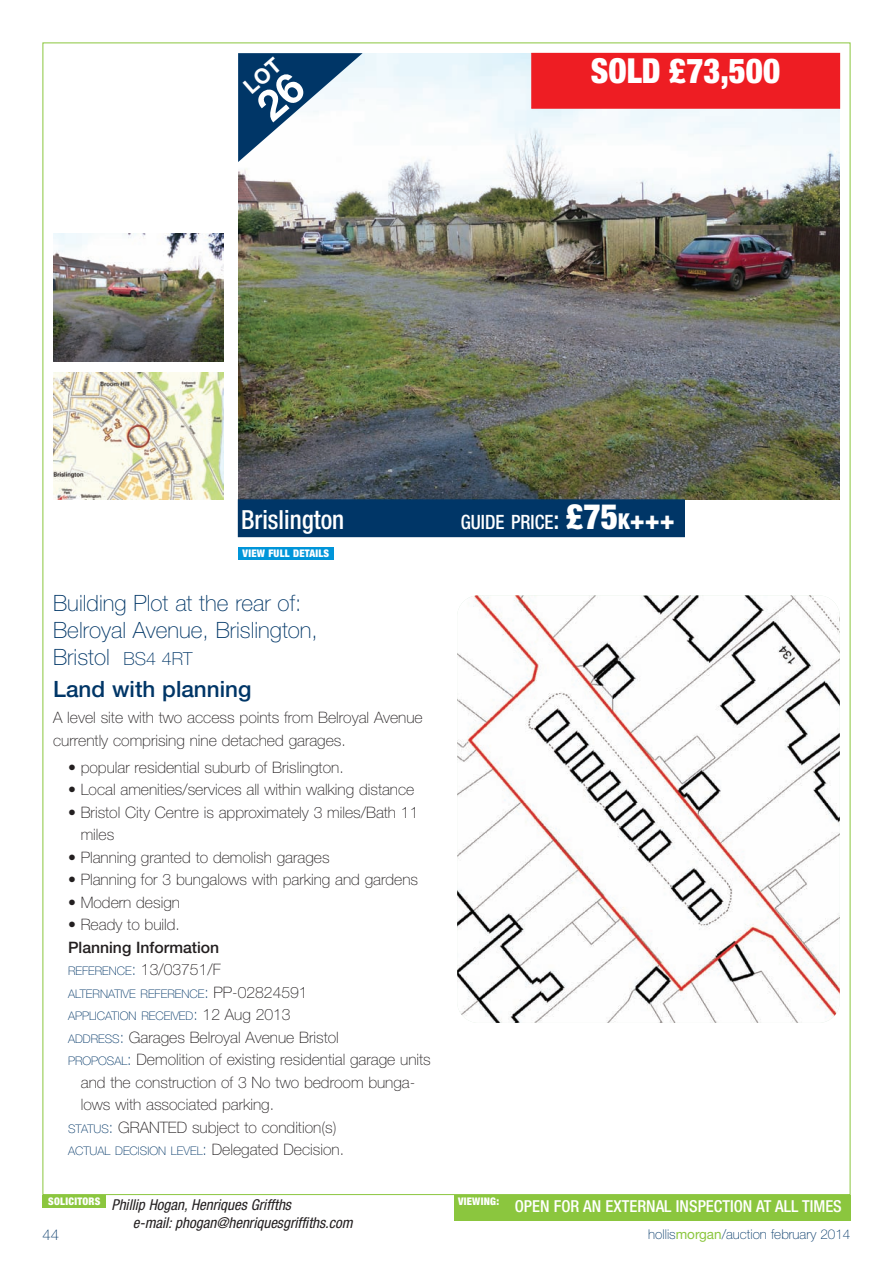
<style>
.page{position:relative;width:893px;height:1263px;background:#fff}
.page>*{position:absolute;margin:0;border:0;box-sizing:border-box;transform-origin:0 0}
.t1{font:900 condensed 34.5px "Helvetica Neue";color:#fff;scale:.95 1}
.t2{font:500 condensed 26.4px "Helvetica Neue";color:#fff;scale:.95 1}
.t3{font:100 22.5px/27px "Helvetica Neue";color:#003667}
.t4{font:500 22.5px "Helvetica Neue";color:#003667}
.t5{font:500 condensed 19.8px "Helvetica Neue";color:#fff;scale:.95 1}
.t6{font:500 condensed 16.5px "Helvetica Neue";color:#fff}
.t7{font:100 15.75px/22.5px "Helvetica Neue";color:#231f20}
.t8{font:500 15.75px/22.5px "Helvetica Neue";color:#231f20}
.t9{font:italic condensed 15px/18px "Helvetica Neue";color:#231f20}
.t10{font:100 15px "Helvetica Neue";color:#003667}
.t11{font:100 13.5px "Helvetica Neue";color:#003667}
.t12{font:100 11.85px/22.5px "Helvetica Neue";color:#003667}
.t13{font:900 condensed 10.5px "Helvetica Neue";letter-spacing:.025em;color:#fff}
.s1{font-size:26.4px}
.s2{font-weight:900;font-size:35.1px}
.s3{font-weight:900;font-size:21.9px}
.s4{font-weight:900;font-size:26.4px}
.s5{font-size:18px}
.s6{font-weight:100;font-size:11.85px;color:#003667}
.s7{font-weight:100;color:#003667}
.s8{font-weight:100}
.s9{font-size:15.75px}
.s10{font-size:15.75px;color:#231f20}
.s11{font-size:11.85px;color:#003667}
.s12{color:#003667}
.s13{font-weight:400;color:#8bc63e}
</style>
<div class="page">
<div style="left:454px;top:1195px;width:397px;height:26px;background:#8bc63e"></div>
<div style="left:43px;top:1195px;width:63px;height:13px;background:#8bc63e"></div>
<img style="left:238px;top:53px;width:602px;height:447px">
<div style="left:238px;top:500px;width:446px;height:37px;background:#003667"></div>
<img style="left:457px;top:595px;width:383px;height:428px;border-radius:21px">
<img style="left:53px;top:234px;width:170px;height:127px">
<img style="left:53px;top:372px;width:170px;height:128px">
<div style="left:238px;top:547px;width:96px;height:13px;background:#0095d9"></div>
<div style="left:532px;top:53px;width:308px;height:55px;background:#ee1d23"></div>
<svg style="left:238px;top:53px;width:125px;height:109px"></svg>
<h1 class="t1" style="left:591px;top:58px;width:200px">SOLD £73,500</h1>
<h2 class="t2" style="left:241px;top:510px;width:110px">Brislington</h2>
<p class="t5" style="left:461px;top:515px;width:227px">GUIDE PRICE<span class="s1">:</span> <span class="s2">£75</span><span class="s3">K</span><span class="s4">+++</span></p>
<p class="t13" style="left:243px;top:550px;width:88px">VIEW FULL DETAILS</p>
<h3 class="t3" style="left:53px;top:592px;width:266px">Building Plot at the rear of:<br>Belroyal Avenue, Brislington,<br>Bristol <span class="s5">BS4 4RT</span></h3>
<h3 class="t4" style="left:53px;top:681px;width:200px">Land with planning</h3>
<p class="t7" style="left:53px;top:708px;width:371px">A level site with two access points from Belroyal Avenue currently comprising nine detached garages.</p>
<p class="t7" style="left:68px;top:757px;width:277px">• popular residential suburb of Brislington.</p>
<p class="t7" style="left:68px;top:780px;width:348px">• Local amenities/services all within walking distance</p>
<p class="t7" style="left:81px;top:802px;width:339px;text-indent:-13px">• Bristol City Centre is approximately 3 miles/Bath 11 miles</p>
<p class="t7" style="left:68px;top:847px;width:263px">• Planning granted to demolish garages</p>
<p class="t7" style="left:68px;top:870px;width:352px">• Planning for 3 bungalows with parking and gardens</p>
<p class="t7" style="left:68px;top:892px;width:113px">• Modern design</p>
<p class="t7" style="left:68px;top:915px;width:113px">• Ready to build.</p>
<p class="t8" style="left:68px;top:937px;width:154px">Planning Information<br><span class="s6">REFERENCE</span><span class="s7">:</span> <span class="s8">13/03751/F</span></p>
<p class="t12" style="left:68px;top:983px;width:241px">ALTERNATIVE REFERENCE<span class="s9">:</span> <span class="s10">PP-02824591<br></span>APPLICATION RECEIVED<span class="s9">:</span> <span class="s10">12 Aug 2013</span></p>
<p class="t7" style="left:68px;top:1027px;width:272px"><span class="s11">ADDRESS</span><span class="s12">:</span> Garages Belroyal Avenue Bristol</p>
<p class="t7" style="left:68px;top:1050px;width:364px"><span class="s11">PROPOSAL</span><span class="s12">:</span> Demolition of existing residential garage units</p>
<p class="t7" style="left:81px;top:1072px;width:336px">and the construction of 3 No two bedroom bunga-</p>
<p class="t7" style="left:81px;top:1095px;width:195px">lows with associated parking.</p>
<p class="t7" style="left:68px;top:1117px;width:270px"><span class="s11">STATUS</span><span class="s12">:</span> GRANTED subject to condition(s)</p>
<p class="t12" style="left:68px;top:1141px;width:278px">ACTUAL DECISION LEVEL<span class="s9">:</span> <span class="s10">Delegated Decision.</span></p>
<p class="t13" style="left:48px;top:1197px;width:54px">SOLICITORS</p>
<p class="t10" style="left:43px;top:1229px;width:18px">44</p>
<p class="t11" style="left:648px;top:1229px;width:204px">hollis<span class="s13">morgan</span>/auction february 2014</p>
<p class="t13" style="left:458px;top:1197px;width:43px">VIEWING:</p>
<p class="t9" style="left:133px;top:1197px;width:224px;text-indent:-21px">Phillip Hogan, Henriques Griffths<br>e-mail: phogan@henriquesgriffiths.com</p>
<p class="t6" style="left:515px;top:1200px;width:329px">OPEN FOR AN EXTERNAL INSPECTION AT ALL TIMES</p>
</div>
